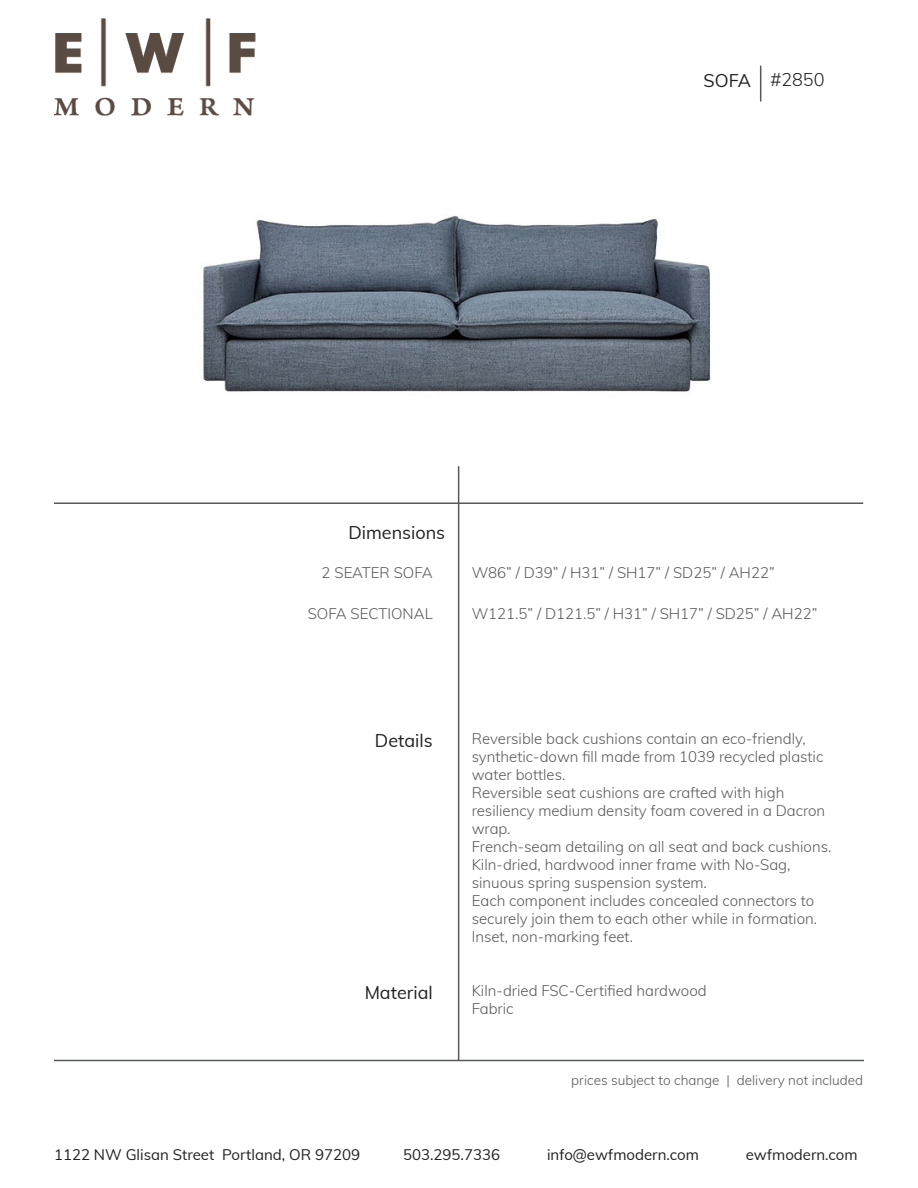
<style>
.page{position:relative;width:918px;height:1188px;background:#fff}
.page>*{position:absolute;margin:0;border:0;box-sizing:border-box;transform-origin:0 0}
.t1{font:18px "Muli";color:#231f20}
.t2{font:300 18px "Muli";color:#231f20}
.t3{font:300 15px/18px "Muli";color:#57585a}
.t4{font:15px "Muli";color:#231f20}
.t5{font:300 13.5px "Muli";color:#57585a}
</style>
<div class="page">
<img style="left:203px;top:215px;width:508px;height:177px">
<img style="left:54px;top:18px;width:202px;height:98px">
<hr style="left:54px;top:1060px;width:810px;height:1px;background:#57585a">
<hr style="left:54px;top:502px;width:809px;height:2px;background:#57585a">
<hr style="left:458px;top:466px;width:1px;height:595px;background:#57585a">
<hr style="left:760px;top:66px;width:1px;height:36px;background:#57585a">
<p class="t1" style="left:704px;top:67px;width:49px">SOFA</p>
<p class="t2" style="left:770px;top:66px;width:56px">#2850</p>
<p class="t1" style="left:348px;top:519px;width:98px">Dimensions</p>
<p class="t3" style="left:322px;top:563px;width:113px">2 SEATER SOFA</p>
<p class="t3" style="left:308px;top:604px;width:127px">SOFA SECTIONAL</p>
<p class="t3" style="left:472px;top:563px;width:305px">W86” / D39” / H31” / SH17” / SD25” / AH22”</p>
<p class="t3" style="left:472px;top:604px;width:347px">W121.5” / D121.5” / H31” / SH17” / SD25” / AH22”</p>
<p class="t1" style="left:375px;top:728px;width:59px">Details</p>
<p class="t1" style="left:365px;top:980px;width:70px">Material</p>
<p class="t3" style="left:472px;top:729px;width:353px">Reversible back cushions contain an eco-friendly, synthetic-down fill made from 1039 recycled plastic water bottles.</p>
<p class="t3" style="left:472px;top:783px;width:355px">Reversible seat cushions are crafted with high resiliency medium density foam covered in a Dacron wrap.</p>
<p class="t3" style="left:472px;top:837px;width:361px">French-seam detailing on all seat and back cushions.</p>
<p class="t3" style="left:472px;top:855px;width:320px">Kiln-dried, hardwood inner frame with No‐Sag, sinuous spring suspension system.</p>
<p class="t3" style="left:472px;top:891px;width:347px">Each component includes concealed connectors to securely join them to each other while in formation.</p>
<p class="t3" style="left:472px;top:927px;width:163px">Inset, non-marking feet.</p>
<p class="t3" style="left:472px;top:981px;width:236px">Kiln-dried FSC-Certified hardwood</p>
<p class="t3" style="left:472px;top:999px;width:43px">Fabric</p>
<p class="t5" style="left:571px;top:1071px;width:293px">prices subject to change | delivery not included</p>
<p class="t4" style="left:54px;top:1144px;width:308px">1122 NW Glisan Street Portland, OR 97209</p>
<p class="t4" style="left:403px;top:1144px;width:98px">503.295.7336</p>
<p class="t4" style="left:547px;top:1144px;width:153px">info@ewfmodern.com</p>
<p class="t4" style="left:746px;top:1144px;width:113px">ewfmodern.com</p>
</div>
